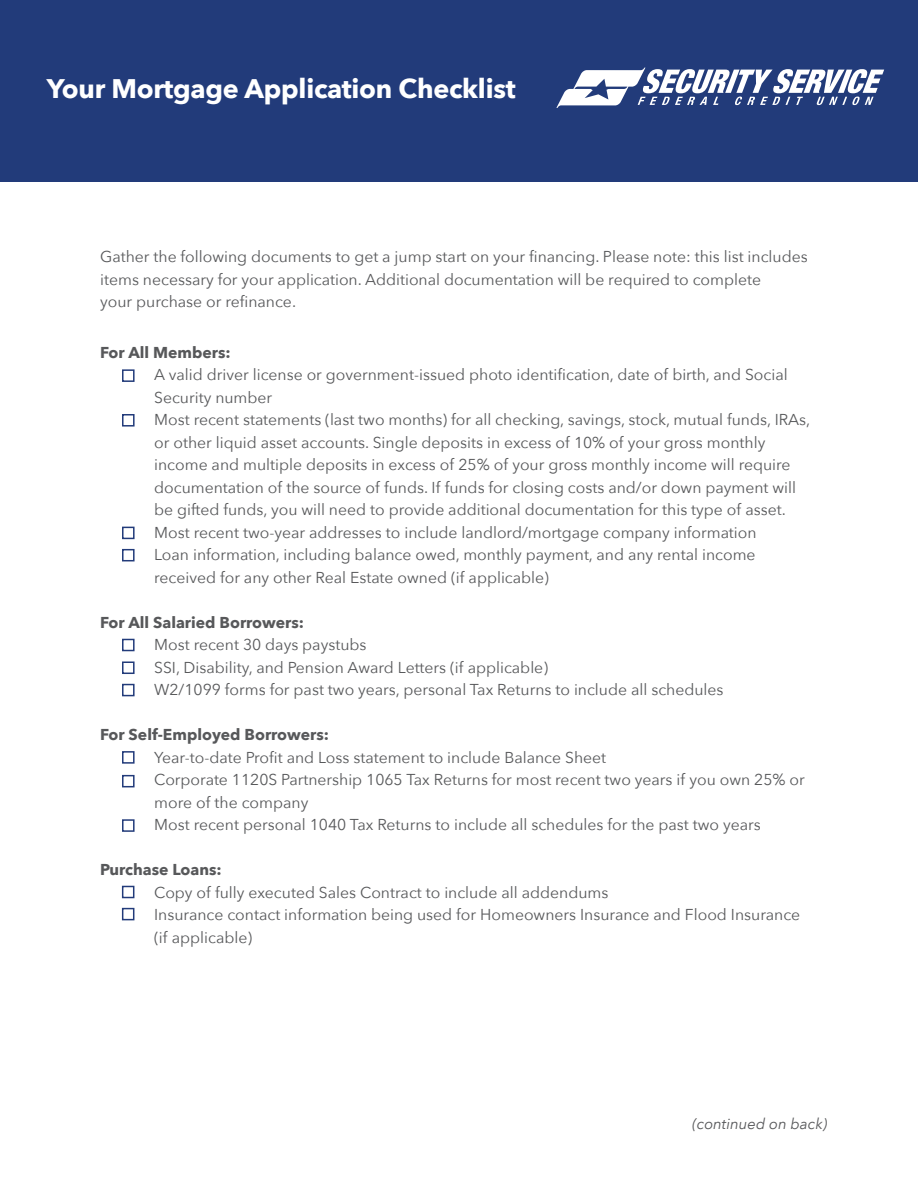
<style>
.page{position:relative;width:918px;height:1188px;background:#fff}
.page>*{position:absolute;margin:0;border:0;box-sizing:border-box;transform-origin:0 0}
.t1{font:700 26.85px "Avenir Next";letter-spacing:-.01em;color:#fff}
.t2{font:15.75px/22.5px "Avenir Next";color:#57585a}
.t3{font:700 15.75px "Avenir Next";color:#57585a}
.t4{font:italic 15px "Avenir Next";color:#57585a}
</style>
<div class="page">
<div style="left:0;top:0;width:918px;height:181px;background:#223b7a"></div>
<div style="left:122px;top:369px;width:13px;height:13px;border:2px solid #223b7a"></div>
<div style="left:122px;top:414px;width:13px;height:13px;border:2px solid #223b7a"></div>
<div style="left:122px;top:527px;width:13px;height:12px;border:2px solid #223b7a"></div>
<div style="left:122px;top:549px;width:13px;height:12px;border:2px solid #223b7a"></div>
<div style="left:122px;top:639px;width:13px;height:12px;border:2px solid #223b7a"></div>
<div style="left:122px;top:661px;width:13px;height:13px;border:2px solid #223b7a"></div>
<div style="left:122px;top:684px;width:13px;height:12px;border:2px solid #223b7a"></div>
<div style="left:122px;top:751px;width:13px;height:13px;border:2px solid #223b7a"></div>
<div style="left:122px;top:775px;width:13px;height:12px;border:2px solid #223b7a"></div>
<div style="left:122px;top:819px;width:13px;height:13px;border:2px solid #223b7a"></div>
<svg style="left:556px;top:68px;width:328px;height:40px"></svg>
<div style="left:122px;top:886px;width:12px;height:12px;border:2px solid #223b7a"></div>
<div style="left:122px;top:908px;width:12px;height:12px;border:2px solid #223b7a"></div>
<h1 class="t1" style="left:47px;top:66px;width:470px">Your Mortgage Application Checklist</h1>
<p class="t2" style="left:100px;top:245px;width:709px">Gather the following documents to get a jump start on your financing. Please note: this list includes items necessary for your application. Additional documentation will be required to complete<br>your purchase or refinance.</p>
<p class="t3" style="left:100px;top:339px;width:132px">For All Members:</p>
<p class="t2" style="left:154px;top:363px;width:658px">A valid driver license or government-issued photo identification, date of birth, and Social Security number<br>Most recent statements (last two months) for all checking, savings, stock, mutual funds, IRAs, or other liquid asset accounts. Single deposits in excess of 10% of your gross monthly income and multiple deposits in excess of 25% of your gross monthly income will require documentation of the source of funds. If funds for closing costs and/or down payment will be gifted funds, you will need to provide additional documentation for this type of asset.<br>Most recent two-year addresses to include landlord/mortgage company information<br>Loan information, including balance owed, monthly payment, and any rental income received for any other Real Estate owned (if applicable)</p>
<p class="t3" style="left:100px;top:609px;width:205px">For All Salaried Borrowers:</p>
<p class="t2" style="left:154px;top:633px;width:571px">Most recent 30 days paystubs<br>SSI, Disability, and Pension Award Letters (if applicable)<br>W2/1099 forms for past two years, personal Tax Returns to include all schedules</p>
<p class="t3" style="left:100px;top:721px;width:231px">For Self-Employed Borrowers:</p>
<p class="t2" style="left:154px;top:746px;width:652px">Year-to-date Profit and Loss statement to include Balance Sheet<br>Corporate 1120S Partnership 1065 Tax Returns for most recent two years if you own 25% or more of the company<br>Most recent personal 1040 Tax Returns to include all schedules for the past two years</p>
<p class="t3" style="left:100px;top:856px;width:123px">Purchase Loans:</p>
<p class="t2" style="left:154px;top:881px;width:648px">Copy of fully executed Sales Contract to include all addendums<br>Insurance contact information being used for Homeowners Insurance and Flood Insurance (if applicable)</p>
<p class="t4" style="left:692px;top:1111px;width:136px">(continued on back)</p>
</div>
